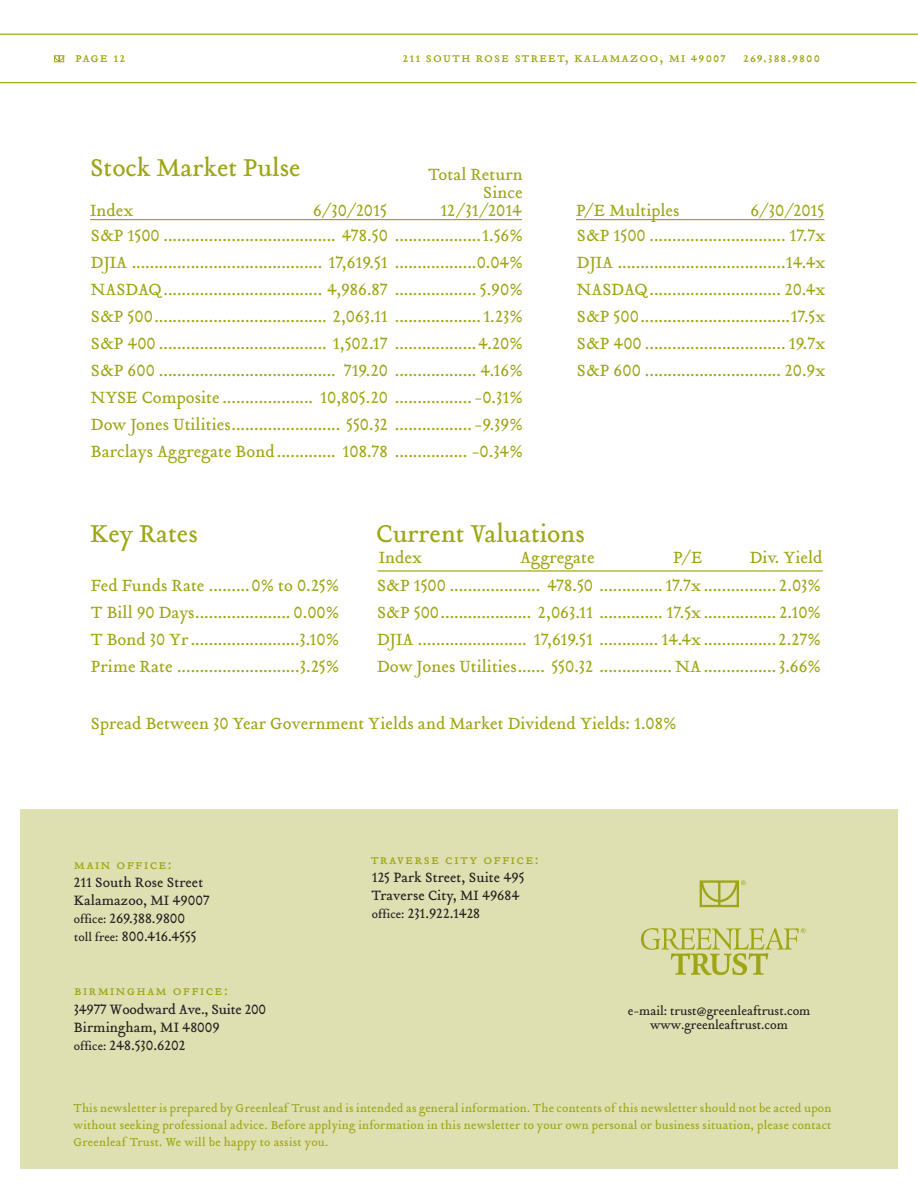
<style>
.page{position:relative;width:918px;height:1188px;background:#fff}
.page>*{position:absolute;margin:0;border:0;box-sizing:border-box;transform-origin:0 0}
.t1{font:27px "Tribute Roman";letter-spacing:-.005em;color:#9ea615}
._95_SM_Pulse_Chart{font:18px/18px "Tribute Roman";color:#9ea615;text-align:right}
._94_P_E_Multiples_Ch{font:18px "Tribute Roman";color:#9ea615}
._93_Current_Valuatio{font:18px "Tribute Roman";color:#9ea615}
.t2{font:15px/18px "Tribute Roman";color:#231f20}
._97_Page_Header{font:15px "Tribute Roman Small Caps";letter-spacing:.075em;color:#9ea615}
._97_Page_Header-2{font:15px "Tribute Roman Small Caps";letter-spacing:.1em;color:#9ea615}
.t3{font:13.5px "Tribute Roman";letter-spacing:-.005em;color:#231f20}
.t4{font:12.75px/17.2px "Tribute Roman";letter-spacing:.015em;color:#9ea615;text-align:justify}
.s1{font-size:12.75px}
</style>
<div class="page">
<div style="left:20px;top:809px;width:878px;height:360px;background:#dee0b2"></div>
<div style="left:700px;top:880px;width:39px;height:27px;border:2px solid #9ea615"></div>
<svg style="left:641px;top:928px;width:165px;height:47px"></svg>
<svg style="left:699px;top:880px;width:47px;height:26px"></svg>
<svg style="left:54px;top:55px;width:12px;height:7px"></svg>
<hr style="left:0;top:34px;width:918px;height:1px;background:#9ea615">
<hr style="left:0;top:82px;width:916px;height:1px;background:#9ea615">
<hr style="left:90px;top:219px;width:432px;height:1px;background:#9ea615">
<hr style="left:576px;top:219px;width:248px;height:1px;background:#9ea615">
<hr style="left:377px;top:570px;width:446px;height:2px;background:#9ea615">
<p class="_97_Page_Header" style="left:75px;top:47px;width:51px">page 12</p>
<p class="_97_Page_Header" style="left:403px;top:47px;width:419px">211 south rose street, kalamazoo, mi 49007 269.388.9800</p>
<h1 class="t1" style="left:90px;top:149px;width:212px">Stock Market Pulse</h1>
<p class="_95_SM_Pulse_Chart" style="left:428px;top:165px;width:96px">Total Return<br>Since</p>
<p class="_95_SM_Pulse_Chart" style="left:90px;top:201px;width:45px">Index</p>
<p class="_95_SM_Pulse_Chart" style="left:313px;top:201px;width:75px">6/30/2015</p>
<p class="_95_SM_Pulse_Chart" style="left:440px;top:201px;width:83px">12/31/2014</p>
<p class="_94_P_E_Multiples_Ch" style="left:576px;top:198px;width:105px">P/E Multiples</p>
<p class="_94_P_E_Multiples_Ch" style="left:750px;top:198px;width:75px">6/30/2015</p>
<p class="_95_SM_Pulse_Chart" style="left:91px;top:226px;width:434px">S&amp;P 1500 ...................................... 478.50 ...................1.56%</p>
<p class="_95_SM_Pulse_Chart" style="left:91px;top:253px;width:434px">DJIA .......................................... 17,619.51 ..................0.04%</p>
<p class="_95_SM_Pulse_Chart" style="left:91px;top:280px;width:434px">NASDAQ................................... 4,986.87 .................. 5.90%</p>
<p class="_95_SM_Pulse_Chart" style="left:91px;top:307px;width:434px">S&amp;P 500...................................... 2,063.11 ...................1.23%</p>
<p class="_95_SM_Pulse_Chart" style="left:91px;top:334px;width:434px">S&amp;P 400 ..................................... 1,502.17 ..................4.20%</p>
<p class="_95_SM_Pulse_Chart" style="left:91px;top:361px;width:434px">S&amp;P 600 ....................................... 719.20 .................. 4.16%</p>
<p class="_95_SM_Pulse_Chart" style="left:91px;top:388px;width:434px">NYSE Composite .................... 10,805.20 ................. -0.31%</p>
<p class="_95_SM_Pulse_Chart" style="left:91px;top:415px;width:434px">Dow Jones Utilities........................ 550.32 ................. -9.39%</p>
<p class="_95_SM_Pulse_Chart" style="left:91px;top:442px;width:434px">Barclays Aggregate Bond............. 108.78 ................ -0.34%</p>
<p class="_94_P_E_Multiples_Ch" style="left:577px;top:223px;width:250px">S&amp;P 1500 .............................. 17.7x</p>
<p class="_94_P_E_Multiples_Ch" style="left:577px;top:250px;width:250px">DJIA .....................................14.4x</p>
<p class="_94_P_E_Multiples_Ch" style="left:577px;top:277px;width:250px">NASDAQ............................. 20.4x</p>
<p class="_94_P_E_Multiples_Ch" style="left:577px;top:304px;width:250px">S&amp;P 500.................................17.5x</p>
<p class="_94_P_E_Multiples_Ch" style="left:577px;top:331px;width:250px">S&amp;P 400 ............................... 19.7x</p>
<p class="_94_P_E_Multiples_Ch" style="left:577px;top:358px;width:250px">S&amp;P 600 .............................. 20.9x</p>
<h1 class="t1" style="left:90px;top:516px;width:109px">Key Rates</h1>
<h1 class="t1" style="left:376px;top:516px;width:210px">Current Valuations</h1>
<p class="_95_SM_Pulse_Chart" style="left:379px;top:548px;width:45px">Index</p>
<p class="_95_SM_Pulse_Chart" style="left:520px;top:548px;width:76px">Aggregate</p>
<p class="_95_SM_Pulse_Chart" style="left:673px;top:548px;width:31px">P/E</p>
<p class="_95_SM_Pulse_Chart" style="left:750px;top:548px;width:74px">Div. Yield</p>
<p class="_94_P_E_Multiples_Ch" style="left:91px;top:573px;width:250px">Fed Funds Rate .........0% to 0.25%</p>
<p class="_94_P_E_Multiples_Ch" style="left:91px;top:600px;width:250px">T Bill 90 Days..................... 0.00%</p>
<p class="_94_P_E_Multiples_Ch" style="left:91px;top:627px;width:250px">T Bond 30 Yr........................3.10%</p>
<p class="_94_P_E_Multiples_Ch" style="left:91px;top:654px;width:250px">Prime Rate ...........................3.25%</p>
<p class="_93_Current_Valuatio" style="left:377px;top:573px;width:446px">S&amp;P 1500 .................... 478.50 ..............17.7x ................ 2.03%</p>
<p class="_93_Current_Valuatio" style="left:377px;top:600px;width:446px">S&amp;P 500.................... 2,063.11 .............. 17.5x ................ 2.10%</p>
<p class="_93_Current_Valuatio" style="left:377px;top:627px;width:446px">DJIA ........................ 17,619.51 ............. 14.4x ................ 2.27%</p>
<p class="_93_Current_Valuatio" style="left:377px;top:654px;width:446px">Dow Jones Utilities...... 550.32 ................ NA................ 3.66%</p>
<p class="_94_P_E_Multiples_Ch" style="left:91px;top:711px;width:587px">Spread Between 30 Year Government Yields and Market Dividend Yields: 1.08%</p>
<p class="_97_Page_Header-2" style="left:74px;top:855px;width:99px">main office:</p>
<p class="t2" style="left:74px;top:873px;width:137px">211 South Rose Street<br>Kalamazoo, MI 49007 <span class="s1">office:</span> 269.388.9800<br><span class="s1">toll free:</span> 800.416.4555</p>
<p class="_97_Page_Header-2" style="left:75px;top:980px;width:155px">birmingham office:</p>
<p class="t2" style="left:74px;top:1000px;width:194px">34977 Woodward Ave., Suite 200<br>Birmingham, MI 48009<br><span class="s1">office:</span> 248.530.6202</p>
<p class="_97_Page_Header-2" style="left:371px;top:849px;width:169px">traverse city office:</p>
<p class="t2" style="left:372px;top:868px;width:155px">125 Park Street, Suite 495<br>Traverse City, MI 49684 <span class="s1">office:</span> 231.922.1428</p>
<p class="t3" style="left:628px;top:1002px;width:184px">e-mail: trust@greenleaftrust.com</p>
<p class="t3" style="left:650px;top:1016px;width:139px">www.greenleaftrust.com</p>
<p class="t4" style="left:73px;top:1099px;width:760px">This newsletter is prepared by Greenleaf Trust and is intended as general information. The contents of this newsletter should not be acted upon without seeking professional advice. Before applying information in this newsletter to your own personal or business situation, please contact Greenleaf Trust. We will be happy to assist you.</p>
</div>
